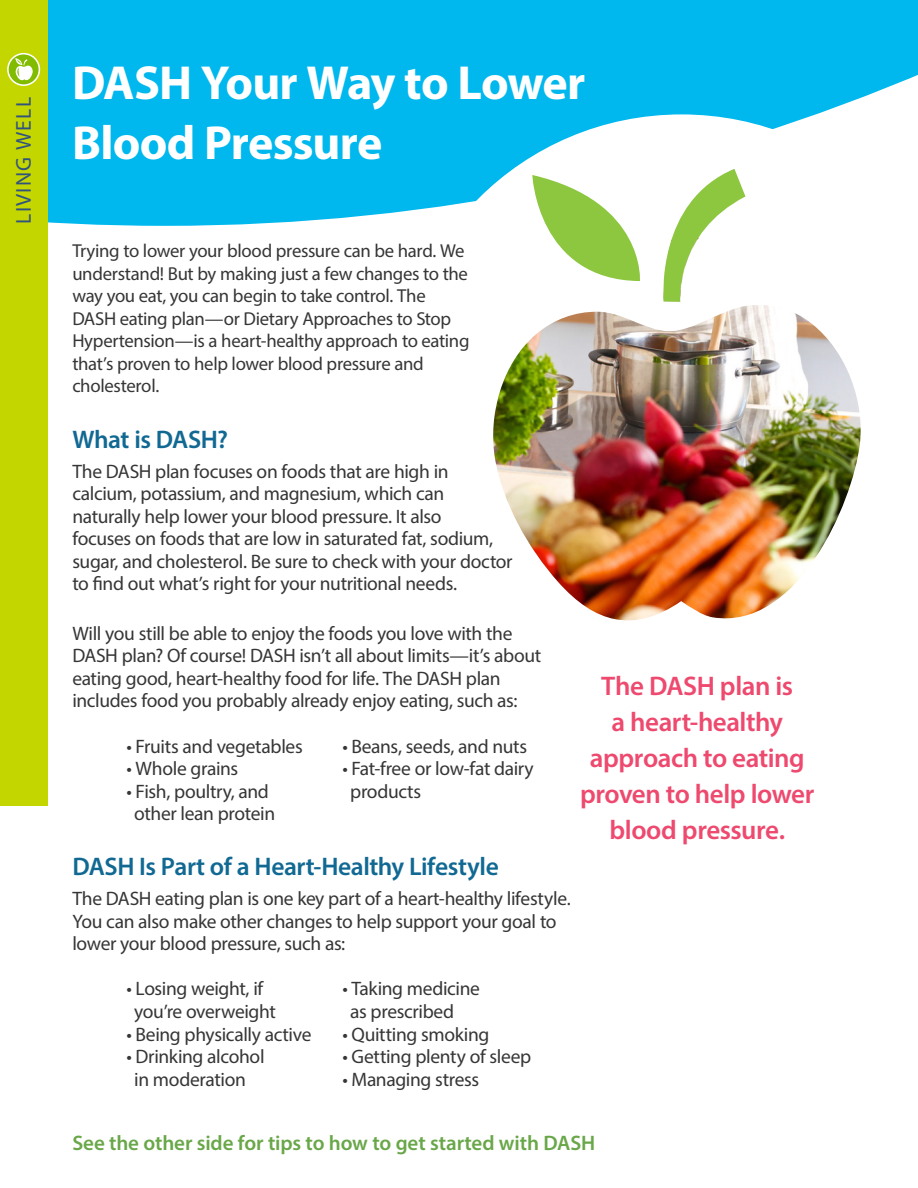
<style>
.page{position:relative;width:918px;height:1188px;background:#fff}
.page>*{position:absolute;margin:0;border:0;box-sizing:border-box;transform-origin:0 0}
.t1{font:700 48px/60px "Myriad Pro";letter-spacing:-.015em;color:#fff}
.t2{font:600 27px/36px "Myriad Pro";letter-spacing:-.015em;color:#ee496e;text-align:center}
.t3{font:600 25.5px "Myriad Pro";letter-spacing:-.015em;color:#116993}
.t4{font:21.6px "Myriad Pro";letter-spacing:.06em;color:#30527f}
.t5{font:600 21px "Myriad Pro";letter-spacing:-.005em;color:#69a749}
.t6{font:19.5px/22.5px "Myriad Pro";letter-spacing:-.02em;color:#363636}
.t7{font:18.75px/22.5px "Myriad Pro";letter-spacing:-.02em;color:#363636}
</style>
<div class="page">
<div style="left:48px;top:0;width:870px;height:226px;background:#00b8ed"></div>
<div style="left:0;top:0;width:48px;height:806px;background:#c4d600"></div>
<div style="left:8px;top:54px;width:31px;height:31px;background:#82bc00;border-radius:50%"></div>
<svg style="left:15px;top:58px;width:18px;height:23px"></svg>
<div style="left:7px;top:53px;width:33px;height:33px;border:2px solid #fff;border-radius:50%"></div>
<img style="left:394px;top:114px;width:524px;height:507px">
<svg style="left:656px;top:169px;width:89px;height:133px"></svg>
<svg style="left:532px;top:175px;width:114px;height:106px"></svg>
<p class="t4" style="left:10px;top:224px;width:128px;rotate:-90deg">LIVING WELL</p>
<h1 class="t1" style="left:72px;top:52px;width:515px">DASH Your Way to Lower<br>Blood Pressure</h1>
<p class="t7" style="left:72px;top:240px;width:399px">Trying to lower your blood pressure can be hard. We understand! But by making just a few changes to the way you eat, you can begin to take control. The DASH eating plan—or Dietary Approaches to Stop Hypertension—is a heart-healthy approach to eating that’s proven to help lower blood pressure and cholesterol.</p>
<h3 class="t3" style="left:72px;top:423px;width:157px">What is DASH?</h3>
<p class="t6" style="left:72px;top:460px;width:442px">The DASH plan focuses on foods that are high in calcium, potassium, and magnesium, which can naturally help lower your blood pressure. It also<br>focuses on foods that are low in saturated fat, sodium, sugar, and cholesterol. Be sure to check with your doctor to find out what’s right for your nutritional needs.</p>
<p class="t6" style="left:72px;top:622px;width:470px">Will you still be able to enjoy the foods you love with the DASH plan? Of course! DASH isn’t all about limits—it’s about eating good, heart-healthy food for life. The DASH plan includes food you probably already enjoy eating, such as:</p>
<p class="t6" style="left:126px;top:734px;width:178px">• Fruits and vegetables</p>
<p class="t6" style="left:342px;top:734px;width:186px">• Beans, seeds, and nuts</p>
<p class="t6" style="left:126px;top:757px;width:113px">• Whole grains</p>
<p class="t6" style="left:342px;top:757px;width:193px">• Fat-free or low-fat dairy</p>
<p class="t6" style="left:126px;top:779px;width:144px">• Fish, poultry, and</p>
<p class="t6" style="left:350px;top:779px;width:73px">products</p>
<p class="t6" style="left:134px;top:802px;width:142px">other lean protein</p>
<h3 class="t3" style="left:72px;top:851px;width:428px">DASH Is Part of a Heart-Healthy Lifestyle</h3>
<p class="t6" style="left:72px;top:887px;width:500px">The DASH eating plan is one key part of a heart-healthy lifestyle.<br>You can also make other changes to help support your goal to lower your blood pressure, such as:</p>
<p class="t6" style="left:126px;top:977px;width:138px">• Losing weight, if</p>
<p class="t6" style="left:342px;top:977px;width:139px">• Taking medicine</p>
<p class="t6" style="left:134px;top:1000px;width:143px">you’re overweight</p>
<p class="t6" style="left:350px;top:1000px;width:105px">as prescribed</p>
<p class="t6" style="left:126px;top:1022px;width:187px">• Being physically active</p>
<p class="t6" style="left:342px;top:1022px;width:149px">• Quitting smoking</p>
<p class="t6" style="left:126px;top:1045px;width:140px">• Drinking alcohol</p>
<p class="t6" style="left:342px;top:1045px;width:190px">• Getting plenty of sleep</p>
<p class="t6" style="left:134px;top:1067px;width:113px">in moderation</p>
<p class="t6" style="left:342px;top:1067px;width:138px">• Managing stress</p>
<h2 class="t2" style="left:580px;top:668px;width:236px">The DASH plan is<br>a heart-healthy approach to eating proven to help lower blood pressure.</h2>
<p class="t5" style="left:72px;top:1129px;width:524px">See the other side for tips to how to get started with DASH</p>
</div>
